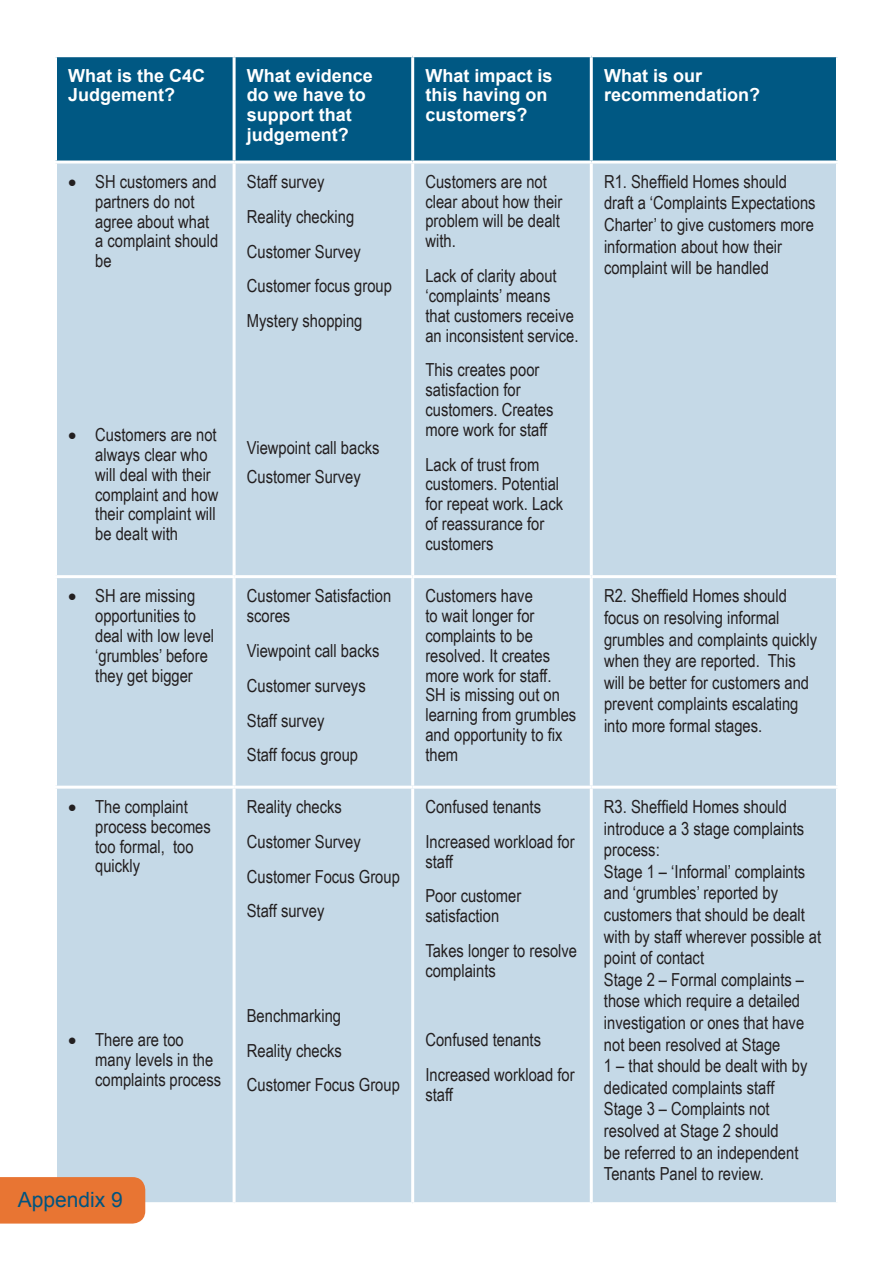
<style>
.page{position:relative;width:893px;height:1263px;background:#fff}
.page>*{position:absolute;margin:0;border:0;box-sizing:border-box;transform-origin:0 0}
.t1{font:21px "Arial";color:#005480}
.t2{font:18px/19.8px "Arial Narrow";color:#231f20}
.t3{font:700 18px/19.8px "Arial";color:#fff}
</style>
<div class="page">
<div style="left:57px;top:57px;width:779px;height:104px;background:#005883"></div>
<div style="left:57px;top:164px;width:779px;height:1038px;background:#c5d9e7"></div>
<hr style="left:233px;top:57px;width:3px;height:104px;background:#fff">
<hr style="left:411px;top:57px;width:3px;height:104px;background:#fff">
<hr style="left:590px;top:57px;width:3px;height:104px;background:#fff">
<hr style="left:233px;top:164px;width:3px;height:411px;background:#fff">
<hr style="left:411px;top:164px;width:3px;height:411px;background:#fff">
<hr style="left:590px;top:164px;width:3px;height:411px;background:#fff">
<hr style="left:54px;top:575px;width:180px;height:3px;background:#fff">
<hr style="left:234px;top:575px;width:179px;height:3px;background:#fff">
<hr style="left:233px;top:578px;width:3px;height:208px;background:#fff">
<hr style="left:413px;top:575px;width:178px;height:3px;background:#fff">
<hr style="left:411px;top:578px;width:3px;height:208px;background:#fff">
<hr style="left:591px;top:575px;width:248px;height:3px;background:#fff">
<hr style="left:590px;top:578px;width:3px;height:208px;background:#fff">
<hr style="left:54px;top:786px;width:180px;height:3px;background:#fff">
<hr style="left:234px;top:786px;width:179px;height:3px;background:#fff">
<hr style="left:233px;top:789px;width:3px;height:413px;background:#fff">
<hr style="left:413px;top:786px;width:178px;height:3px;background:#fff">
<hr style="left:411px;top:789px;width:3px;height:413px;background:#fff">
<hr style="left:591px;top:786px;width:248px;height:3px;background:#fff">
<hr style="left:590px;top:789px;width:3px;height:413px;background:#fff">
<div style="left:0;top:1177px;width:145px;height:46px;background:#e87533"></div>
<p class="t3" style="left:68px;top:66px;width:139px">What is the C4C<br>Judgement?</p>
<p class="t3" style="left:247px;top:66px;width:128px">What evidence do we have to support that judgement?</p>
<p class="t3" style="left:425px;top:66px;width:129px">What impact is this having on customers?</p>
<p class="t3" style="left:604px;top:66px;width:158px">What is our recommendation?</p>
<p class="t2" style="left:95px;top:171px;width:125px;text-indent:-27px">• SH customers and partners do not agree about what a complaint should be</p>
<p class="t2" style="left:604px;top:170px;width:213px;line-height:21.6px">R1. Sheffield Homes should draft a ‘Complaints Expectations<br>Charter’ to give customers more information about how their complaint will be handled</p>
<p class="t2" style="left:425px;top:171px;width:139px">Customers are not clear about how their problem will be dealt with.</p>
<p class="t2" style="left:425px;top:265px;width:155px">Lack of clarity about ‘complaints’ means that customers receive an inconsistent service.</p>
<p class="t2" style="left:425px;top:359px;width:129px">This creates poor satisfaction for customers. Creates more work for staff</p>
<p class="t2" style="left:425px;top:454px;width:139px">Lack of trust from customers. Potential for repeat work. Lack of reassurance for customers</p>
<p class="t2" style="left:247px;top:163px;width:147px;line-height:34.8px">Staff survey<br>Reality checking<br>Customer Survey<br>Customer focus group<br>Mystery shopping</p>
<p class="t2" style="left:95px;top:424px;width:125px;text-indent:-27px">• Customers are not always clear who will deal with their complaint and how their complaint will be dealt with</p>
<p class="t2" style="left:247px;top:433px;width:134px;line-height:28.8px">Viewpoint call backs<br>Customer Survey</p>
<p class="t2" style="left:95px;top:585px;width:120px;text-indent:-27px">• SH are missing opportunities to deal with low level ‘grumbles’ before they get bigger</p>
<p class="t2" style="left:247px;top:585px;width:146px">Customer Satisfaction scores</p>
<p class="t2" style="left:247px;top:633px;width:134px;line-height:34.8px">Viewpoint call backs<br>Customer surveys<br>Staff survey<br>Staff focus group</p>
<p class="t2" style="left:95px;top:796px;width:117px;text-indent:-27px">• The complaint process becomes too formal, too quickly</p>
<p class="t2" style="left:247px;top:788px;width:155px;line-height:34.8px">Reality checks<br>Customer Survey<br>Customer Focus Group<br>Staff survey</p>
<p class="t2" style="left:95px;top:1029px;width:128px;text-indent:-27px">• There are too many levels in the complaints process</p>
<p class="t2" style="left:247px;top:997px;width:155px;line-height:34.8px">Benchmarking<br>Reality checks<br>Customer Focus Group</p>
<p class="t1" style="left:18px;top:1185px;width:107px">Appendix 9</p>
<p class="t2" style="left:425px;top:585px;width:152px">Customers have<br>to wait longer for complaints to be resolved. It creates more work for staff.<br>SH is missing out on learning from grumbles and opportunity to fix them</p>
<p class="t2" style="left:604px;top:585px;width:215px;line-height:21.6px">R2. Sheffield Homes should focus on resolving informal grumbles and complaints quickly when they are reported. This will be better for customers and prevent complaints escalating into more formal stages.</p>
<p class="t2" style="left:425px;top:788px;width:151px;line-height:34.8px">Confused tenants<br>Increased workload for</p>
<p class="t2" style="left:425px;top:843px;width:97px;line-height:34.8px">staff<br>Poor customer</p>
<p class="t2" style="left:425px;top:898px;width:153px;line-height:34.8px">satisfaction<br>Takes longer to resolve</p>
<p class="t2" style="left:425px;top:960px;width:72px">complaints</p>
<p class="t2" style="left:425px;top:1022px;width:151px;line-height:34.8px">Confused tenants<br>Increased workload for</p>
<p class="t2" style="left:425px;top:1084px;width:29px">staff</p>
<p class="t2" style="left:604px;top:795px;width:219px;line-height:21.6px">R3. Sheffield Homes should introduce a 3 stage complaints process:<br>Stage 1 – ‘Informal’ complaints and ‘grumbles’ reported by customers that should be dealt with by staff wherever possible at point of contact<br>Stage 2 – Formal complaints – those which require a detailed investigation or ones that have not been resolved at Stage<br>1 – that should be dealt with by dedicated complaints staff<br>Stage 3 – Complaints not resolved at Stage 2 should<br>be referred to an independent<br>Tenants Panel to review.</p>
</div>
